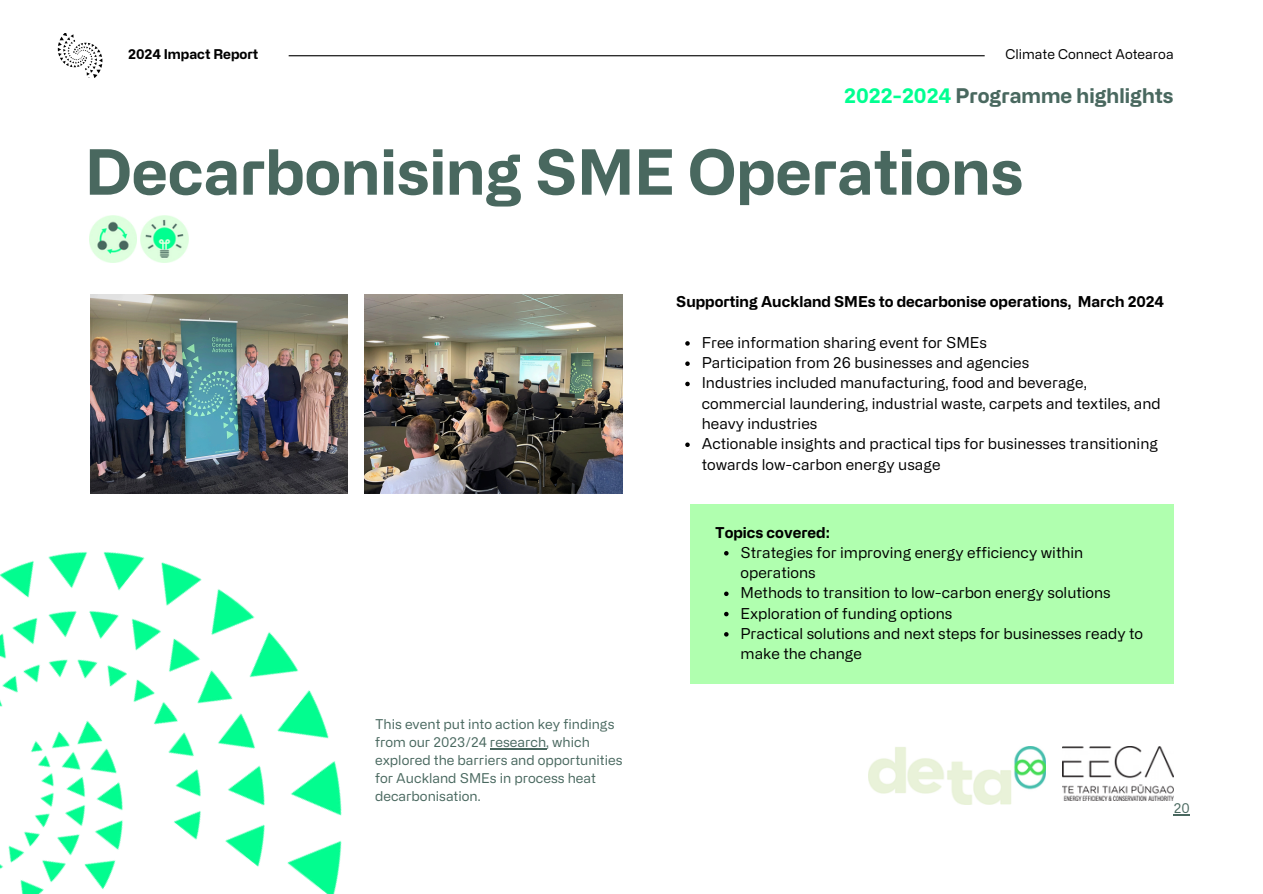
<style>
.page{position:relative;width:1263px;height:894px;background:#fff}
.page>*{position:absolute;margin:0;border:0;box-sizing:border-box;transform-origin:0 0}
.t1{font:700 62.25px "Alliance No.2";color:#49685f}
.t2{font:700 20.25px "Alliance No.2";color:#49685f}
.t3{font:15px/20.2px "Alliance No.2";color:#000}
.t4{font:700 15px "Alliance No.2";color:#000}
.t5{font:13.5px/18px "Alliance No.2";color:#49685f}
.t6{font:13.5px "Alliance No.2";color:#000}
.t7{font:700 13.5px "Alliance No.2";color:#000}
.s1{color:#00ff91}
</style>
<div class="page">
<hr style="left:289px;top:55px;width:696px;height:1px;background:#000">
<img style="left:57px;top:34px;width:46px;height:44px">
<img style="left:0;top:323px;width:467px;height:570px">
<img style="left:90px;top:294px;width:258px;height:199px">
<img style="left:365px;top:294px;width:257px;height:199px">
<img style="left:1062px;top:746px;width:112px;height:54px">
<img style="left:868px;top:746px;width:178px;height:57px">
<svg style="left:685px;top:341px;width:5px;height:4px"></svg>
<svg style="left:685px;top:361px;width:5px;height:5px"></svg>
<svg style="left:685px;top:381px;width:5px;height:5px"></svg>
<svg style="left:685px;top:442px;width:5px;height:5px"></svg>
<div style="left:690px;top:504px;width:483px;height:179px;background:#b0ffaf"></div>
<svg style="left:724px;top:551px;width:5px;height:4px"></svg>
<svg style="left:724px;top:591px;width:5px;height:5px"></svg>
<svg style="left:724px;top:611px;width:5px;height:5px"></svg>
<svg style="left:724px;top:632px;width:5px;height:4px"></svg>
<hr style="left:490px;top:748px;width:56px;height:1px;background:#49685f">
<img style="left:89px;top:215px;width:48px;height:48px">
<img style="left:141px;top:215px;width:47px;height:48px">
<svg style="left:1174px;top:814px;width:16px;height:1px"></svg>
<p class="t7" style="left:128px;top:46px;width:132px">2024 Impact Report</p>
<h5 class="t6" style="left:1005px;top:46px;width:170px">Climate Connect Aotearoa</h5>
<p class="t2" style="left:844px;top:84px;width:331px"><span class="s1">2022-2024</span> Programme highlights</p>
<p class="t1" style="left:85px;top:135px;width:940px">Decarbonising SME Operations</p>
<h2 class="t4" style="left:676px;top:293px;width:489px">Supporting Auckland SMEs to decarbonise operations, March 2024</h2>
<h1 class="t3" style="left:702px;top:332px;width:287px">Free information sharing event for SMEs</h1>
<p class="t3" style="left:702px;top:352px;width:329px">Participation from 26 businesses and agencies</p>
<p class="t3" style="left:702px;top:372px;width:460px">Industries included manufacturing, food and beverage, commercial laundering, industrial waste, carpets and textiles, and heavy industries</p>
<p class="t3" style="left:702px;top:433px;width:458px">Actionable insights and practical tips for businesses transitioning towards low-carbon energy usage</p>
<p class="t5" style="left:375px;top:714px;width:249px">This event put into action key findings from our 2023/24 research, which explored the barriers and opportunities for Auckland SMEs in process heat decarbonisation.</p>
<p class="t4" style="left:715px;top:523px;width:116px">Topics covered:</p>
<p class="t3" style="left:741px;top:541px;width:344px">Strategies for improving energy efficiency within operations</p>
<p class="t3" style="left:741px;top:582px;width:372px">Methods to transition to low-carbon energy solutions</p>
<h3 class="t3" style="left:741px;top:602px;width:213px">Exploration of funding options</h3>
<p class="t3" style="left:741px;top:622px;width:404px">Practical solutions and next steps for businesses ready to make the change</p>
<p class="t5" style="left:1174px;top:798px;width:18px">20</p>
</div>
